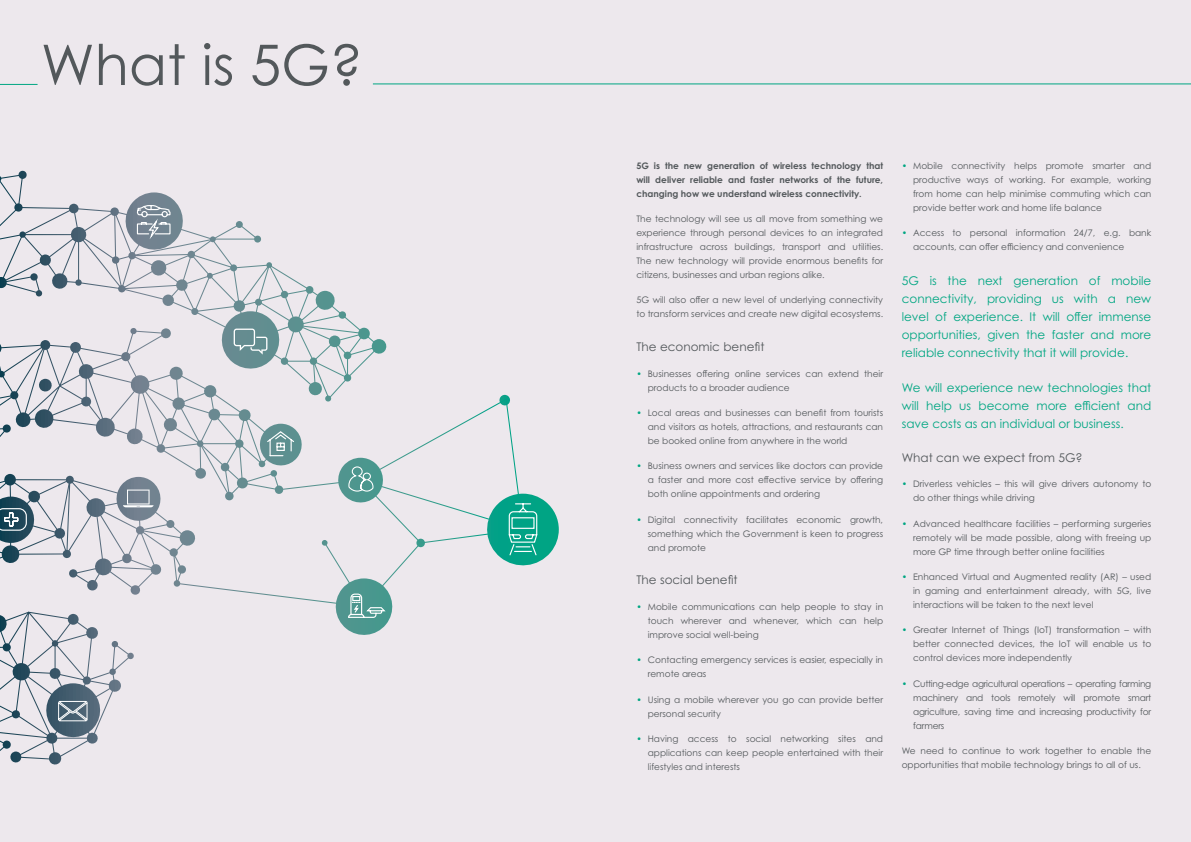
<style>
.page{position:relative;width:1191px;height:842px;background:#ede8ed}
.page>*{position:absolute;margin:0;border:0;box-sizing:border-box;transform-origin:0 0}
.t1{font:56px "Century Gothic Pro";color:#53585b}
.t2{font:12px/18px "Century Gothic Pro";color:#00a682;text-align:justify}
.t3{font:12px "Century Gothic Pro";color:#53585b}
.t4{font:9px/14px "Century Gothic Pro";color:#53585b;text-align:justify}
.t5{font:700 9px/14px "Century Gothic Pro";color:#53585b;text-align:justify}
.s1{color:#00a682}
</style>
<div class="page">
<svg style="left:0;top:171px;width:559px;height:594px"></svg>
<hr style="left:0;top:84px;width:38px;height:1px;background:#00a682">
<hr style="left:373px;top:84px;width:818px;height:1px;background:#00a682">
<h1 class="t1" style="left:41px;top:31px;width:324px">What is 5G?</h1>
<p class="t5" style="left:636px;top:158px;width:248px">5G is the new generation of wireless technology that will deliver reliable and faster networks of the future, changing how we understand wireless connectivity.</p>
<p class="t4" style="left:636px;top:212px;width:248px">The technology will see us all move from something we experience through personal devices to an integrated infrastructure across buildings, transport and utilities.<br>The new technology will provide enormous benefits for citizens, businesses and urban regions alike.</p>
<p class="t4" style="left:636px;top:293px;width:248px">5G will also offer a new level of underlying connectivity to transform services and create new digital ecosystems.</p>
<h2 class="t3" style="left:636px;top:340px;width:129px">The economic benefit</h2>
<p class="t4" style="left:648px;top:366px;width:237px;text-indent:-11px"><span class="s1">•</span> Businesses offering online services can extend their products to a broader audience</p>
<p class="t4" style="left:648px;top:406px;width:237px;text-indent:-11px"><span class="s1">•</span> Local areas and businesses can benefit from tourists and visitors as hotels, attractions, and restaurants can be booked online from anywhere in the world</p>
<p class="t4" style="left:648px;top:459px;width:237px;text-indent:-11px"><span class="s1">•</span> Business owners and services like doctors can provide a faster and more cost effective service by offering both online appointments and ordering</p>
<p class="t4" style="left:648px;top:512px;width:237px;text-indent:-11px"><span class="s1">•</span> Digital connectivity facilitates economic growth, something which the Government is keen to progress and promote</p>
<h2 class="t3" style="left:636px;top:573px;width:103px">The social benefit</h2>
<p class="t4" style="left:648px;top:599px;width:237px;text-indent:-11px"><span class="s1">•</span> Mobile communications can help people to stay in touch wherever and whenever, which can help improve social well-being</p>
<p class="t4" style="left:648px;top:653px;width:237px;text-indent:-11px"><span class="s1">•</span> Contacting emergency services is easier, especially in remote areas</p>
<p class="t4" style="left:648px;top:692px;width:237px;text-indent:-11px"><span class="s1">•</span> Using a mobile wherever you go can provide better personal security</p>
<p class="t4" style="left:648px;top:731px;width:237px;text-indent:-11px"><span class="s1">•</span> Having access to social networking sites and applications can keep people entertained with their lifestyles and interests</p>
<p class="t4" style="left:913px;top:158px;width:240px;text-indent:-11px"><span class="s1">•</span> Mobile connectivity helps promote smarter and productive ways of working. For example, working from home can help minimise commuting which can provide better work and home life balance</p>
<p class="t4" style="left:913px;top:226px;width:240px;text-indent:-11px"><span class="s1">•</span> Access to personal information 24/7, e.g. bank accounts, can offer efficiency and convenience</p>
<h2 class="t2" style="left:901px;top:272px;width:251px">5G is the next generation of mobile connectivity, providing us with a new level of experience. It will offer immense opportunities, given the faster and more reliable connectivity that it will provide.</h2>
<h2 class="t2" style="left:901px;top:379px;width:251px">We will experience new technologies that will help us become more efficient and save costs as an individual or business.</h2>
<h2 class="t3" style="left:901px;top:450px;width:182px">What can we expect from 5G?</h2>
<p class="t4" style="left:913px;top:477px;width:240px;text-indent:-11px"><span class="s1">•</span> Driverless vehicles – this will give drivers autonomy to do other things while driving</p>
<p class="t4" style="left:913px;top:516px;width:240px;text-indent:-11px"><span class="s1">•</span> Advanced healthcare facilities – performing surgeries remotely will be made possible, along with freeing up more GP time through better online facilities</p>
<p class="t4" style="left:913px;top:570px;width:240px;text-indent:-11px"><span class="s1">•</span> Enhanced Virtual and Augmented reality (AR) – used in gaming and entertainment already, with 5G, live interactions will be taken to the next level</p>
<p class="t4" style="left:913px;top:623px;width:240px;text-indent:-11px"><span class="s1">•</span> Greater Internet of Things (IoT) transformation – with better connected devices, the IoT will enable us to control devices more independently</p>
<p class="t4" style="left:913px;top:676px;width:240px;text-indent:-11px"><span class="s1">•</span> Cutting-edge agricultural operations – operating farming machinery and tools remotely will promote smart agriculture, saving time and increasing productivity for farmers</p>
<p class="t4" style="left:901px;top:744px;width:251px">We need to continue to work together to enable the opportunities that mobile technology brings to all of us.</p>
</div>
